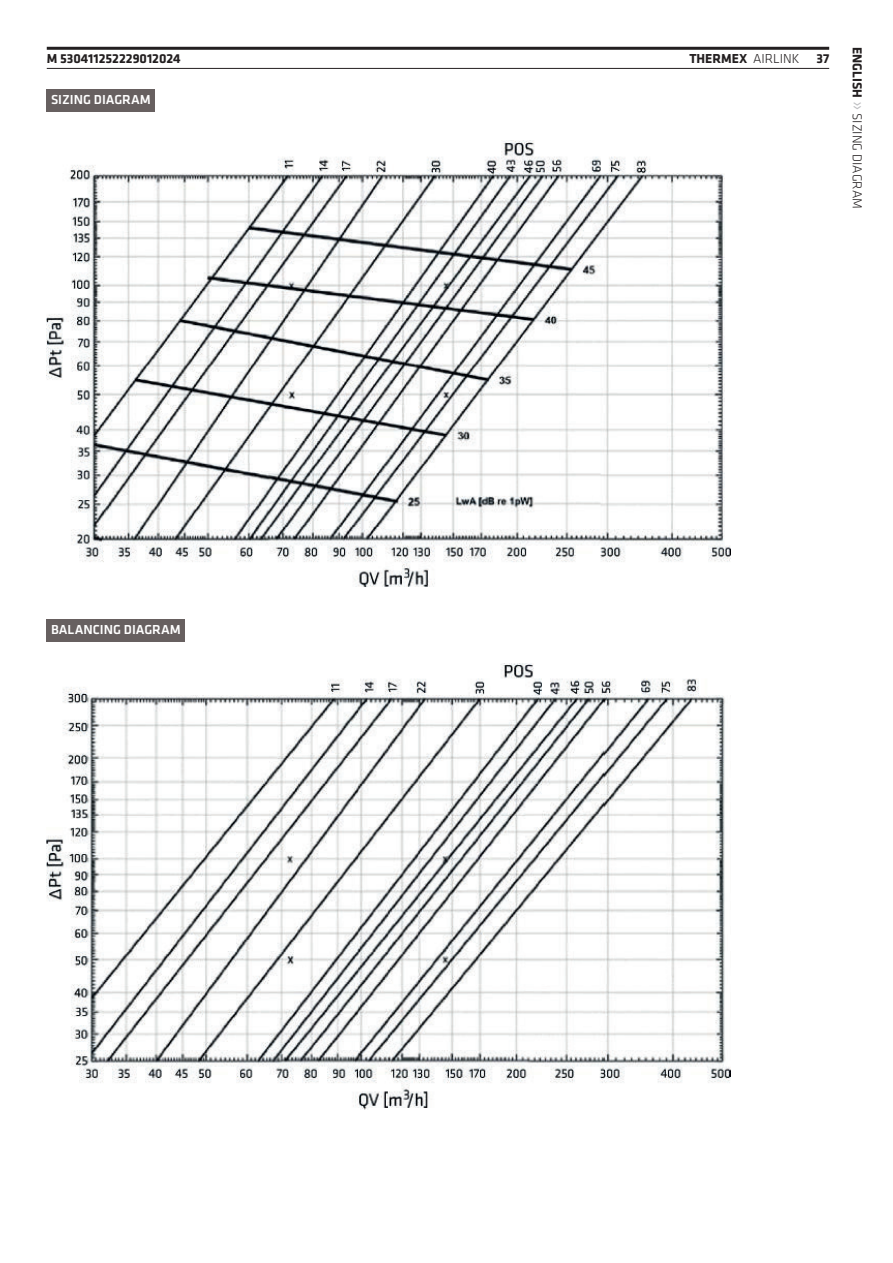
<style>
.page{position:relative;width:893px;height:1263px;background:#fff}
.page>*{position:absolute;margin:0;border:0;box-sizing:border-box;transform-origin:0 0}
.t1{font:700 13.5px "Klavika";color:#231f20}
.Overskrift1{font:500 13.5px "Klavika";color:#fff}
.t2{font:300 13.5px "Klavika";color:#231f20}
.s1{font-weight:300}
.s2{font-weight:700}
.s3{font-size:19.65px;color:#bcbdc0}
</style>
<div class="page">
<hr style="left:47px;top:47px;width:782px;height:3px;background:#231f20">
<hr style="left:47px;top:68px;width:782px;height:1px;background:#231f20">
<div style="left:47px;top:89px;width:108px;height:22px;background:#676060"></div>
<img style="left:47px;top:663px;width:683px;height:447px">
<img style="left:47px;top:140px;width:683px;height:447px">
<div style="left:47px;top:620px;width:138px;height:22px;background:#676060"></div>
<p class="t1" style="left:47px;top:51px;width:136px">M 530411252229012024</p>
<p class="t1" style="left:689px;top:51px;width:80px">THERMEX <span class="s1">Airlink</span></p>
<p class="t1" style="left:816px;top:51px;width:14px">37</p>
<p class="t2" style="left:865px;top:47px;width:161px;rotate:90deg"><span class="s2">English</span> <span class="s3">»</span> Sizing diagram</p>
<p class="Overskrift1" style="left:51px;top:92px;width:101px">SIZING DIAGRAM</p>
<p class="Overskrift1" style="left:51px;top:622px;width:131px">BALANCING DIAGRAM</p>
</div>
